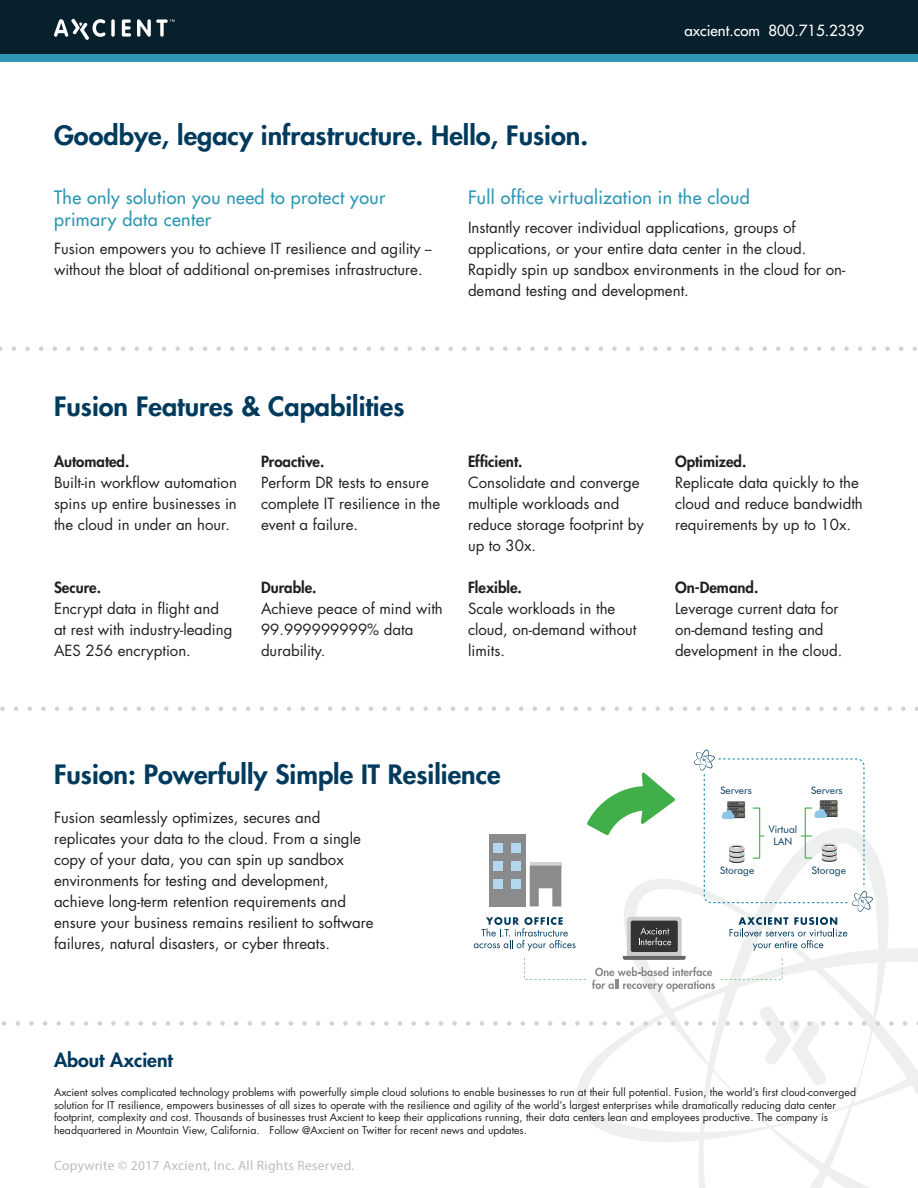
<style>
.page{position:relative;width:918px;height:1188px;background:#fff}
.page>*{position:absolute;margin:0;border:0;box-sizing:border-box;transform-origin:0 0}
.Page_Title{font:800 25.95px "Futura Std";color:#003a5d;scale:1.04 1}
.Page_Title-2{font:800 18.75px "Futura Std";color:#003a5d;scale:1.04 1}
.Blue_Header{font:500 18px/21.6px "Futura Std";letter-spacing:.02em;color:#2e97b4}
.Body_Test{font:15px/21px "Futura Std";color:#231f20}
.Body_Test-2{font:800 15px "Futura Std";color:#231f20}
.t1{font:500 15px "Futura Std";color:#fff}
.t2{font:13.5px "Myriad Pro";letter-spacing:.025em;color:#bcbdc0}
.Body_Test-3{font:10.5px/12.6px "Futura Std";color:#231f20}
.t3{font:10.2px/12.3px "Futura BT";color:#003a5d;text-align:center}
</style>
<div class="page">
<div style="left:0;top:0;width:918px;height:54px;background:#081f2c"></div>
<div style="left:0;top:54px;width:918px;height:7px;background:#2e97b4"></div>
<svg style="left:54px;top:19px;width:51px;height:21px"></svg>
<svg style="left:111px;top:19px;width:4px;height:18px"></svg>
<svg style="left:122px;top:19px;width:9px;height:18px"></svg>
<svg style="left:137px;top:19px;width:38px;height:18px"></svg>
<svg style="left:576px;top:835px;width:342px;height:353px"></svg>
<svg style="left:0;top:346px;width:917px;height:5px"></svg>
<svg style="left:2px;top:1006px;width:916px;height:79px"></svg>
<svg style="left:0;top:706px;width:918px;height:5px"></svg>
<svg style="left:592px;top:967px;width:123px;height:25px"></svg>
<svg style="left:524px;top:958px;width:62px;height:22px"></svg>
<svg style="left:721px;top:958px;width:62px;height:22px"></svg>
<div style="left:489px;top:834px;width:36px;height:72px;background:#8a8b8d"></div>
<div style="left:512px;top:843px;width:9px;height:9px;background:#b3d7ef"></div>
<div style="left:512px;top:861px;width:9px;height:9px;background:#b3d7ef"></div>
<div style="left:512px;top:879px;width:9px;height:9px;background:#b3d7ef"></div>
<div style="left:494px;top:843px;width:9px;height:9px;background:#b3d7ef"></div>
<div style="left:494px;top:861px;width:9px;height:9px;background:#b3d7ef"></div>
<div style="left:494px;top:879px;width:9px;height:9px;background:#b3d7ef"></div>
<svg style="left:530px;top:862px;width:31px;height:4px"></svg>
<svg style="left:530px;top:866px;width:31px;height:40px"></svg>
<svg style="left:587px;top:772px;width:88px;height:63px"></svg>
<div style="left:627px;top:917px;width:55px;height:43px;background:#ceccca;border-radius:4px"></div>
<div style="left:631px;top:921px;width:47px;height:31px;background:#323332;border-radius:2px"></div>
<svg style="left:623px;top:956px;width:63px;height:4px"></svg>
<svg style="left:639px;top:927px;width:32px;height:18px"></svg>
<svg style="left:474px;top:917px;width:102px;height:34px"></svg>
<div style="left:849px;top:888px;width:27px;height:27px;background:#fff;border-radius:50%"></div>
<svg style="left:694px;top:750px;width:179px;height:201px"></svg>
<p class="Page_Title" style="left:54px;top:119px;width:515px">Goodbye, legacy infrastructure. Hello, Fusion.</p>
<p class="t1" style="left:685px;top:21px;width:181px">axcient.com 800.715.2339</p>
<p class="Blue_Header" style="left:54px;top:187px;width:333px">The only solution you need to protect your primary data center</p>
<p class="Body_Test" style="left:54px;top:238px;width:379px">Fusion empowers you to achieve IT resilience and agility -- without the bloat of additional on-premises infrastructure.</p>
<p class="Blue_Header" style="left:468px;top:187px;width:283px">Full office virtualization in the cloud</p>
<p class="Body_Test" style="left:468px;top:217px;width:379px">Instantly recover individual applications, groups of applications, or your entire data center in the cloud.<br>Rapidly spin up sandbox environments in the cloud for on&shy;demand testing and development.</p>
<p class="Page_Title" style="left:54px;top:390px;width:338px">Fusion Features &amp; Capabilities</p>
<p class="Body_Test-2" style="left:54px;top:452px;width:77px">Automated.</p>
<p class="Body_Test" style="left:54px;top:472px;width:185px;text-align:justify">Built-in workflow automation spins up entire businesses in the cloud in under an hour.</p>
<p class="Body_Test-2" style="left:54px;top:578px;width:49px">Secure.</p>
<p class="Body_Test" style="left:54px;top:598px;width:180px">Encrypt data in flight and at rest with industry-leading<br>AES 256 encryption.</p>
<p class="Body_Test-2" style="left:261px;top:452px;width:65px">Proactive.</p>
<p class="Body_Test" style="left:261px;top:472px;width:181px">Perform DR tests to ensure complete IT resilience in the event a failure.</p>
<p class="Body_Test-2" style="left:261px;top:578px;width:57px">Durable.</p>
<p class="Body_Test" style="left:261px;top:598px;width:183px">Achieve peace of mind with<br>99.999999999% data durability.</p>
<p class="Body_Test-2" style="left:468px;top:452px;width:56px">Efficient.</p>
<p class="Body_Test" style="left:468px;top:472px;width:177px">Consolidate and converge multiple workloads and reduce storage footprint by up to 30x.</p>
<p class="Body_Test-2" style="left:468px;top:578px;width:55px">Flexible.</p>
<p class="Body_Test" style="left:468px;top:598px;width:170px">Scale workloads in the cloud, on-demand without limits.</p>
<p class="Body_Test-2" style="left:675px;top:452px;width:73px">Optimized.</p>
<p class="Body_Test" style="left:675px;top:472px;width:189px">Replicate data quickly to the cloud and reduce bandwidth requirements by up to 10x.</p>
<p class="Body_Test-2" style="left:675px;top:578px;width:85px">On-Demand.</p>
<p class="Body_Test" style="left:675px;top:598px;width:169px">Leverage current data for on-demand testing and development in the cloud.</p>
<p class="Page_Title" style="left:54px;top:758px;width:431px">Fusion: Powerfully Simple IT Resilience</p>
<p class="Body_Test" style="left:54px;top:807px;width:321px">Fusion seamlessly optimizes, secures and replicates your data to the cloud. From a single copy of your data, you can spin up sandbox environments for testing and development, achieve long-term retention requirements and ensure your business remains resilient to software failures, natural disasters, or cyber threats.</p>
<p class="Page_Title-2" style="left:54px;top:1048px;width:116px">About Axcient</p>
<p class="t3" style="left:720px;top:785px;width:33px">Servers</p>
<p class="t3" style="left:720px;top:864px;width:36px">Storage</p>
<p class="t3" style="left:769px;top:823px;width:30px">Virtual<br>LAN</p>
<p class="t3" style="left:811px;top:785px;width:33px">Servers</p>
<p class="t3" style="left:812px;top:864px;width:36px">Storage</p>
<p class="Body_Test-3" style="left:54px;top:1086px;width:804px">Axcient solves complicated technology problems with powerfully simple cloud solutions to enable businesses to run at their full potential. Fusion, the world’s first cloud-converged solution for IT resilience, empowers businesses of all sizes to operate with the resilience and agility of the world’s largest enterprises while dramatically reducing data center footprint, complexity and cost. Thousands of businesses trust Axcient to keep their applications running, their data centers lean and employees productive. The company is headquartered in Mountain View, California. Follow @Axcient on Twitter for recent news and updates.</p>
<p class="t2" style="left:54px;top:1157px;width:302px">Copywrite © 2017 Axcient, Inc. All Rights Reserved.</p>
</div>
